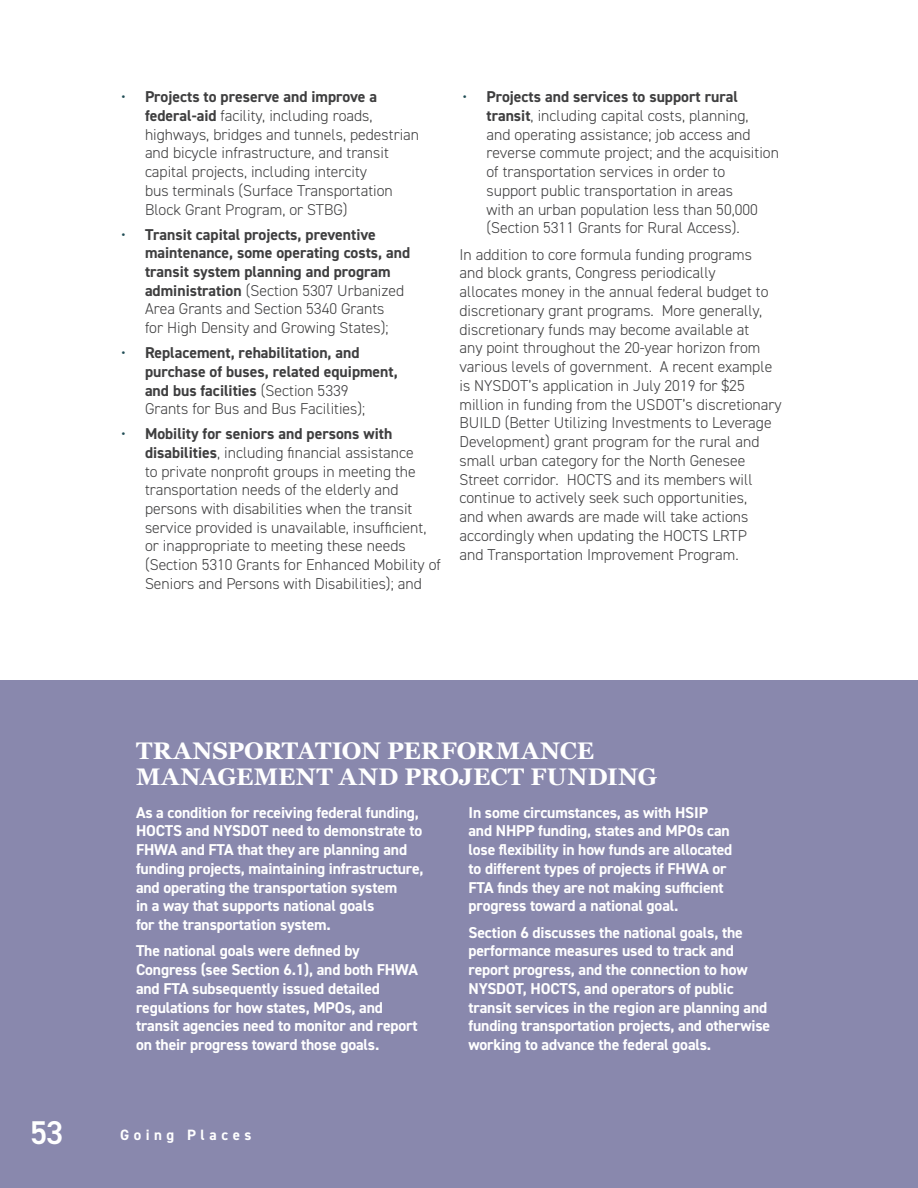
<style>
.page{position:relative;width:918px;height:1188px;background:#fff}
.page>*{position:absolute;margin:0;border:0;box-sizing:border-box;transform-origin:0 0}
.t1{font:600 33px "DIN2014";color:#fff}
.StandoutHead{font:700 24px/26.2px "Georgia";color:#fff}
.Body1{font:300 15.75px/18.8px "DIN2014";color:#3e3e3f}
.Standout1_White{font:700 15.75px/18.8px "DIN2014";letter-spacing:-.01em;color:#fff}
.t2{font:700 15.75px/18.8px "DIN2014";color:#3e3e3f}
.t3{font:700 15px "DIN2014";letter-spacing:.305em;color:#fff}
.s1{color:#204d55}
.s2{font-weight:700}
.s3{font-weight:300;color:#204d55}
.s4{font-weight:300}
</style>
<div class="page">
<div style="left:0;top:680px;width:918px;height:508px;background:#8988ad"></div>
<p class="Body1" style="left:145px;top:88px;width:276px;text-indent:-24px"><span class="s1">•</span> <span class="s2">Projects to preserve and improve a federal-aid</span> facility, including roads, highways, bridges and tunnels, pedestrian and bicycle infrastructure, and transit capital projects, including intercity<br>bus terminals (Surface Transportation Block Grant Program, or STBG)</p>
<p class="t2" style="left:145px;top:225px;width:267px;text-indent:-24px"><span class="s3">•</span> Transit capital projects, preventive maintenance, some operating costs, and transit system planning and program administration <span class="s4">(Section 5307 Urbanized Area Grants and Section 5340 Grants<br>for High Density and Growing States);</span></p>
<p class="t2" style="left:145px;top:343px;width:254px;text-indent:-24px"><span class="s3">•</span> Replacement, rehabilitation, and purchase of buses, related equipment, and bus facilities <span class="s4">(Section 5339<br>Grants for Bus and Bus Facilities);</span></p>
<p class="Body1" style="left:145px;top:424px;width:298px;text-indent:-24px"><span class="s1">•</span> <span class="s2">Mobility for seniors and persons with disabilities</span>, including financial assistance<br>to private nonprofit groups in meeting the transportation needs of the elderly and persons with disabilities when the transit service provided is unavailable, insufficient, or inappropriate to meeting these needs (Section 5310 Grants for Enhanced Mobility of Seniors and Persons with Disabilities); and</p>
<p class="Body1" style="left:486px;top:88px;width:294px;text-indent:-24px"><span class="s1">•</span> <span class="s2">Projects and services to support rural transit</span>, including capital costs, planning,<br>and operating assistance; job access and reverse commute project; and the acquisition of transportation services in order to support public transportation in areas<br>with an urban population less than 50,000 (Section 5311 Grants for Rural Access).</p>
<p class="Body1" style="left:460px;top:245px;width:324px">In addition to core formula funding programs<br>and block grants, Congress periodically<br>allocates money in the annual federal budget to discretionary grant programs. More generally, discretionary funds may become available at<br>any point throughout the 20-year horizon from various levels of government. A recent example is NYSDOT’s application in July 2019 for $25 million in funding from the USDOT’s discretionary BUILD (Better Utilizing Investments to Leverage Development) grant program for the rural and small urban category for the North Genesee Street corridor. HOCTS and its members will continue to actively seek such opportunities,<br>and when awards are made will take actions accordingly when updating the HOCTS LRTP<br>and Transportation Improvement Program.</p>
<p class="StandoutHead" style="left:136px;top:737px;width:523px">TRANSPORTATION PERFORMANCE<br>MANAGEMENT AND PROJECT FUNDING</p>
<p class="Standout1_White" style="left:136px;top:803px;width:289px">As a condition for receiving federal funding, HOCTS and NYSDOT need to demonstrate to FHWA and FTA that they are planning and funding projects, maintaining infrastructure, and operating the transportation system<br>in a way that supports national goals<br>for the transportation system.</p>
<p class="Standout1_White" style="left:136px;top:941px;width:284px">The national goals were defined by Congress (see Section 6.1), and both FHWA and FTA subsequently issued detailed regulations for how states, MPOs, and transit agencies need to monitor and report on their progress toward those goals.</p>
<p class="Standout1_White" style="left:468px;top:803px;width:265px">In some circumstances, as with HSIP and NHPP funding, states and MPOs can lose flexibility in how funds are allocated to different types of projects if FHWA or FTA finds they are not making sufficient progress toward a national goal.</p>
<p class="Standout1_White" style="left:468px;top:923px;width:303px">Section 6 discusses the national goals, the performance measures used to track and report progress, and the connection to how NYSDOT, HOCTS, and operators of public transit services in the region are planning and funding transportation projects, and otherwise working to advance the federal goals.</p>
<h1 class="t1" style="left:30px;top:1111px;width:35px">53</h1>
<p class="t3" style="left:120px;top:1125px;width:133px">Going Places</p>
</div>
